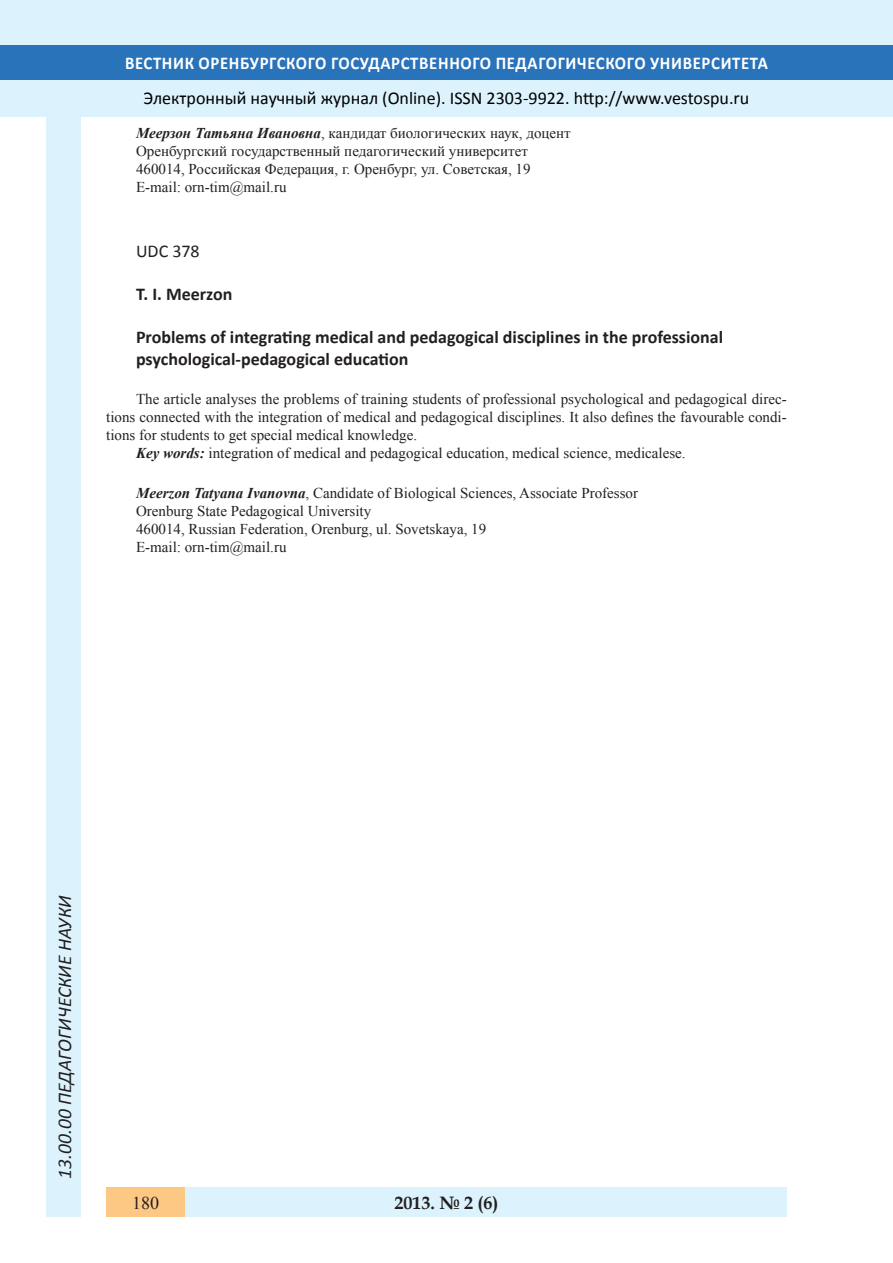
<style>
.page{position:relative;width:893px;height:1263px;background:#fff}
.page>*{position:absolute;margin:0;border:0;box-sizing:border-box;transform-origin:0 0}
.t1{font:italic 19.5px "Calibri";color:#231f20}
.Заголовок_2{font:700 18px/21.6px "Calibri";color:#231f20}
.t2{font:18px "Calibri";color:#000}
.t3{font:700 18px "Calibri";letter-spacing:.04em;color:#fff;scale:.93 1}
.t4{font:700 18px "Book Antiqua";color:#231f20}
.Заголовок_2-2{font:18px "Calibri";color:#231f20}
.t5{font:18px "Times New Roman";color:#231f20}
.Стиль2{font:15px "Times New Roman";color:#231f20}
.литература{font:15px/18px "Times New Roman";color:#231f20;text-align:justify}
.s1{font-weight:700;font-style:italic}
</style>
<div class="page">
<div style="left:0;top:0;width:893px;height:116px;background:#dcf2fc"></div>
<div style="left:0;top:45px;width:893px;height:34px;background:#2873ba"></div>
<div style="left:106px;top:1188px;width:681px;height:29px;background:#dcf2fc"></div>
<div style="left:106px;top:1188px;width:79px;height:29px;background:#fdc784"></div>
<div style="left:47px;top:116px;width:34px;height:1101px;background:#dcf2fc"></div>
<p class="t3" style="left:125px;top:51px;width:693px">ВЕСТНИК ОРЕНБУРГСКОГО ГОСУДАРСТВЕННОГО ПЕДАГОГИЧЕСКОГО УНИВЕРСИТЕТА</p>
<p class="t2" style="left:144px;top:86px;width:607px">Электронный научный журнал (Online). ISSN 2303-9922. http://www.vestospu.ru</p>
<p class="Стиль2" style="left:136px;top:123px;width:436px"><span class="s1">Меерзон Татьяна Ивановна</span>, кандидат биологических наук, доцент</p>
<p class="Стиль2" style="left:136px;top:141px;width:393px">Оренбургский государственный педагогический университет</p>
<p class="Стиль2" style="left:136px;top:159px;width:396px">460014, Российская Федерация, г. Оренбург, ул. Советская, 19</p>
<p class="Стиль2" style="left:136px;top:177px;width:152px">E-mail: orn-tim@mail.ru</p>
<p class="Заголовок_2-2" style="left:136px;top:239px;width:65px">UDC 378</p>
<p class="Заголовок_2" style="left:136px;top:283px;width:98px">T. I. Meerzon</p>
<p class="Заголовок_2" style="left:136px;top:326px;width:589px">Problems of integrating medical and pedagogical disciplines in the professional psychological-pedagogical education</p>
<p class="литература" style="left:106px;top:390px;width:682px;text-indent:30px">The article analyses the problems of training students of professional psychological and pedagogical direc&shy;tions connected with the integration of medical and pedagogical disciplines. It also defines the favourable condi&shy;tions for students to get special medical knowledge.</p>
<p class="литература" style="left:136px;top:444px;width:551px"><span class="s1">Key words:</span> integration of medical and pedagogical education, medical science, medicalese.</p>
<p class="Стиль2" style="left:136px;top:483px;width:503px"><span class="s1">Meerzon Tatyana Ivanovna</span>, Candidate of Biological Sciences, Associate Professor</p>
<p class="Стиль2" style="left:136px;top:501px;width:237px">Orenburg State Pedagogical University</p>
<p class="Стиль2" style="left:136px;top:519px;width:352px">460014, Russian Federation, Orenburg, ul. Sovetskaya, 19</p>
<p class="Стиль2" style="left:136px;top:537px;width:152px">E-mail: orn-tim@mail.ru</p>
<h1 class="t1" style="left:51px;top:1179px;width:285px;rotate:-90deg">13.00.00 ПЕДАГОГИЧЕСКИЕ НАУКИ</h1>
<p class="t5" style="left:132px;top:1190px;width:28px">180</p>
<p class="t4" style="left:394px;top:1190px;width:106px">2013. № 2 (6)</p>
</div>
